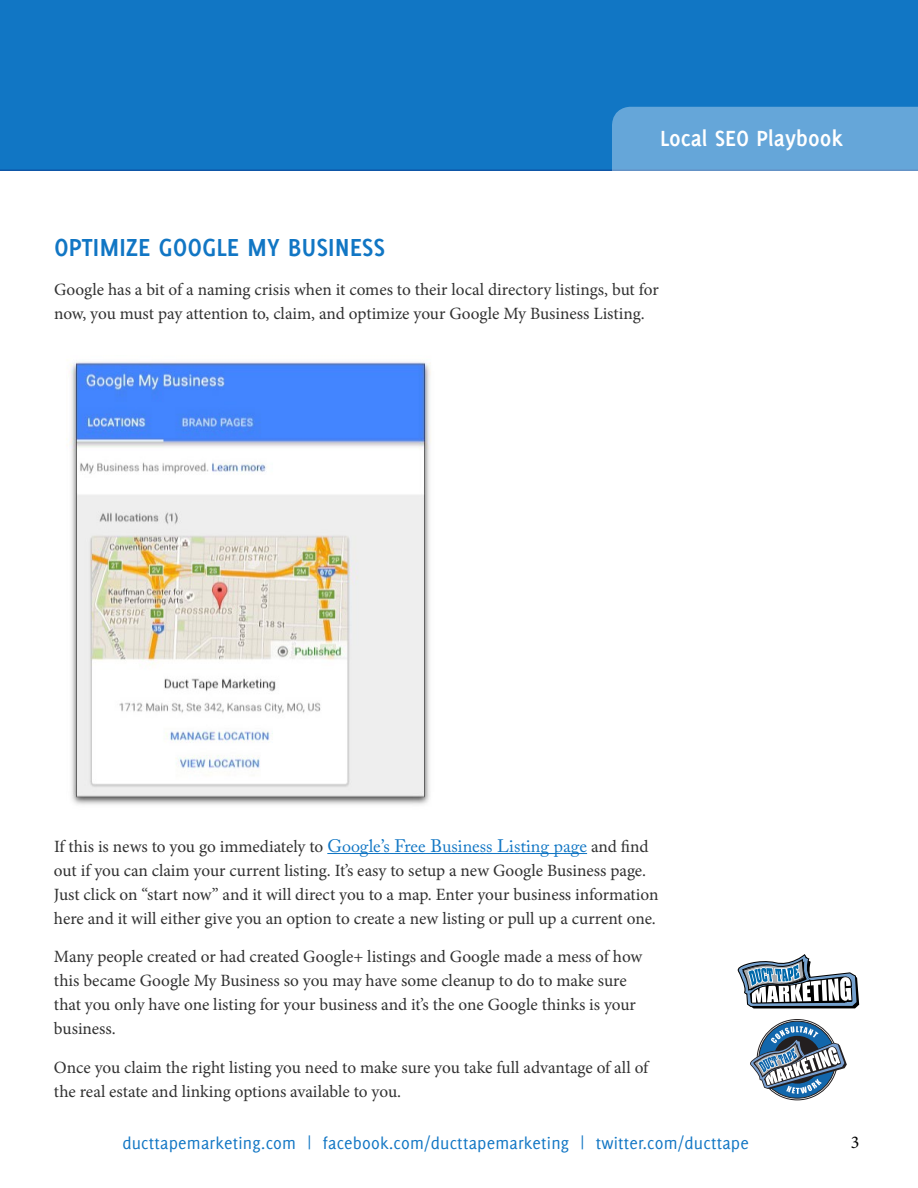
<style>
.page{position:relative;width:918px;height:1188px;background:#fff}
.page>*{position:absolute;margin:0;border:0;box-sizing:border-box;transform-origin:0 0}
.t1{font:700 27px "Delicious";color:#1176c4}
.t2{font:700 24px "Delicious";color:#fff}
.t3{font:18px "Delicious";letter-spacing:.01em;color:#1176c4}
.t4{font:18px "Minion Pro";color:#000}
.t5{font:17.25px/24px "Minion Pro";letter-spacing:-.005em;color:#313131}
.s1{font-family:"Adobe Caslon Pro";font-size:18px;color:#1176c4}
</style>
<div class="page">
<div style="left:0;top:0;width:918px;height:171px;background:#1176c4"></div>
<div style="left:612px;top:107px;width:306px;height:64px;background:#65a6d9"></div>
<svg style="left:750px;top:1026px;width:97px;height:74px"></svg>
<svg style="left:738px;top:954px;width:121px;height:55px"></svg>
<hr style="left:327px;top:853px;width:260px;height:1px;background:#1176c4">
<img style="left:66px;top:361px;width:365px;height:444px">
<h2 class="t2" style="left:660px;top:124px;width:184px">Local SEO Playbook</h2>
<h1 class="t1" style="left:54px;top:232px;width:333px">OPTIMIZE GOOGLE MY BUSINESS</h1>
<p class="t5" style="left:54px;top:277px;width:606px">Google has a bit of a naming crisis when it comes to their local directory listings, but for now, you must pay attention to, claim, and optimize your Google My Business Listing.</p>
<p class="t5" style="left:54px;top:834px;width:606px">If this is news to you go immediately to <span class="s1">Google’s Free Business Listing page</span> and find out if you can claim your current listing. It’s easy to setup a new Google Business page.<br>Just click on “start now” and it will direct you to a map. Enter your business information here and it will either give you an option to create a new listing or pull up a current one.</p>
<p class="t5" style="left:54px;top:945px;width:590px">Many people created or had created Google+ listings and Google made a mess of how this became Google My Business so you may have some cleanup to do to make sure that you only have one listing for your business and it’s the one Google thinks is your business.</p>
<p class="t5" style="left:54px;top:1055px;width:596px">Once you claim the right listing you need to make sure you take full advantage of all of the real estate and linking options available to you.</p>
<p class="t3" style="left:122px;top:1133px;width:628px">ducttapemarketing.com | facebook.com/ducttapemarketing | twitter.com/ducttape</p>
<p class="t4" style="left:851px;top:1131px;width:10px">3</p>
</div>
